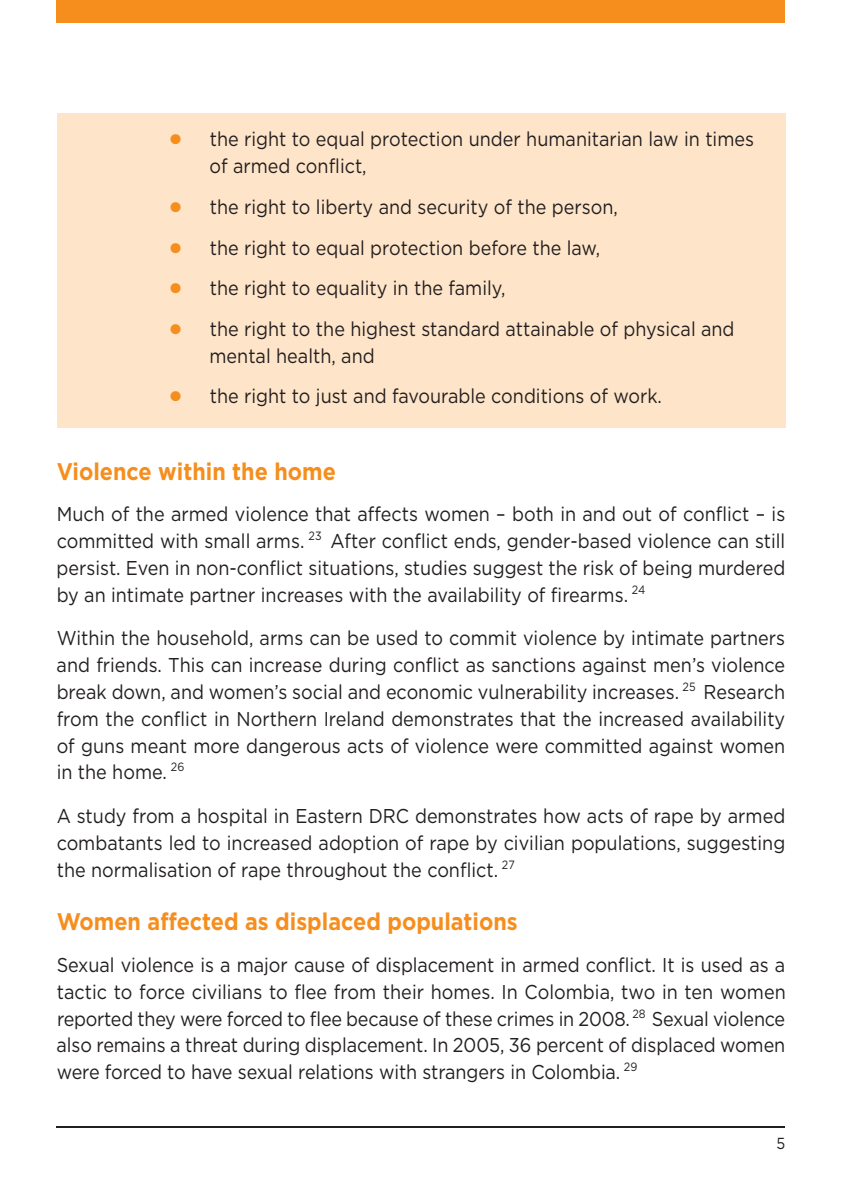
<style>
.page{position:relative;width:842px;height:1191px;background:#fff}
.page>*{position:absolute;margin:0;border:0;box-sizing:border-box;transform-origin:0 0}
.t1{font:700 24px "Gotham";color:#f68e1e;scale:.9 1}
.t2{font:20px/26.8px "Gotham";color:#231f20;text-align:justify;scale:.9 1}
.t3{font:16px "Gotham";color:#231f20;scale:.9 1}
.s1{color:#f68e1e}
</style>
<div class="page">
<div style="left:57px;top:113px;width:728px;height:315px;background:#fee5c9"></div>
<div style="left:57px;top:0;width:728px;height:23px;background:#f68e1e"></div>
<hr style="left:57px;top:1126px;width:728px;height:1px;background:#231f20">
<p class="t2" style="left:209px;top:128px;width:607px;text-indent:-39px"><span class="s1">●</span> the right to equal protection under humanitarian law in times of armed conflict,</p>
<p class="t2" style="left:170px;top:195px;width:499px"><span class="s1">●</span> the right to liberty and security of the person,</p>
<p class="t2" style="left:170px;top:236px;width:479px"><span class="s1">●</span> the right to equal protection before the law,</p>
<p class="t2" style="left:170px;top:276px;width:374px"><span class="s1">●</span> the right to equality in the family,</p>
<p class="t2" style="left:209px;top:317px;width:585px;text-indent:-39px"><span class="s1">●</span> the right to the highest standard attainable of physical and mental health, and</p>
<p class="t2" style="left:170px;top:384px;width:548px"><span class="s1">●</span> the right to just and favourable conditions of work.</p>
<p class="t1" style="left:57px;top:463px;width:312px">Violence within the home</p>
<p class="t2" style="left:57px;top:502px;width:811px">Much of the armed violence that affects women – both in and out of conflict – is committed with small arms. <sup>23</sup> After conflict ends, gender-based violence can still persist. Even in non-conflict situations, studies suggest the risk of being murdered by an intimate partner increases with the availability of firearms. <sup>24</sup></p>
<p class="t2" style="left:57px;top:626px;width:811px">Within the household, arms can be used to commit violence by intimate partners and friends. This can increase during conflict as sanctions against men’s violence break down, and women’s social and economic vulnerability increases. <sup>25</sup> Research from the conflict in Northern Ireland demonstrates that the increased availability of guns meant more dangerous acts of violence were committed against women in the home. <sup>26</sup></p>
<p class="t2" style="left:57px;top:804px;width:811px">A study from a hospital in Eastern DRC demonstrates how acts of rape by armed combatants led to increased adoption of rape by civilian populations, suggesting the normalisation of rape throughout the conflict. <sup>27</sup></p>
<p class="t1" style="left:57px;top:913px;width:514px">Women affected as displaced populations</p>
<p class="t2" style="left:57px;top:953px;width:812px">Sexual violence is a major cause of displacement in armed conflict. It is used as a tactic to force civilians to flee from their homes. In Colombia, two in ten women reported they were forced to flee because of these crimes in 2008. <sup>28</sup> Sexual violence also remains a threat during displacement. In 2005, 36 percent of displaced women were forced to have sexual relations with strangers in Colombia. <sup>29</sup></p>
<p class="t3" style="left:776px;top:1137px;width:11px">5</p>
</div>
